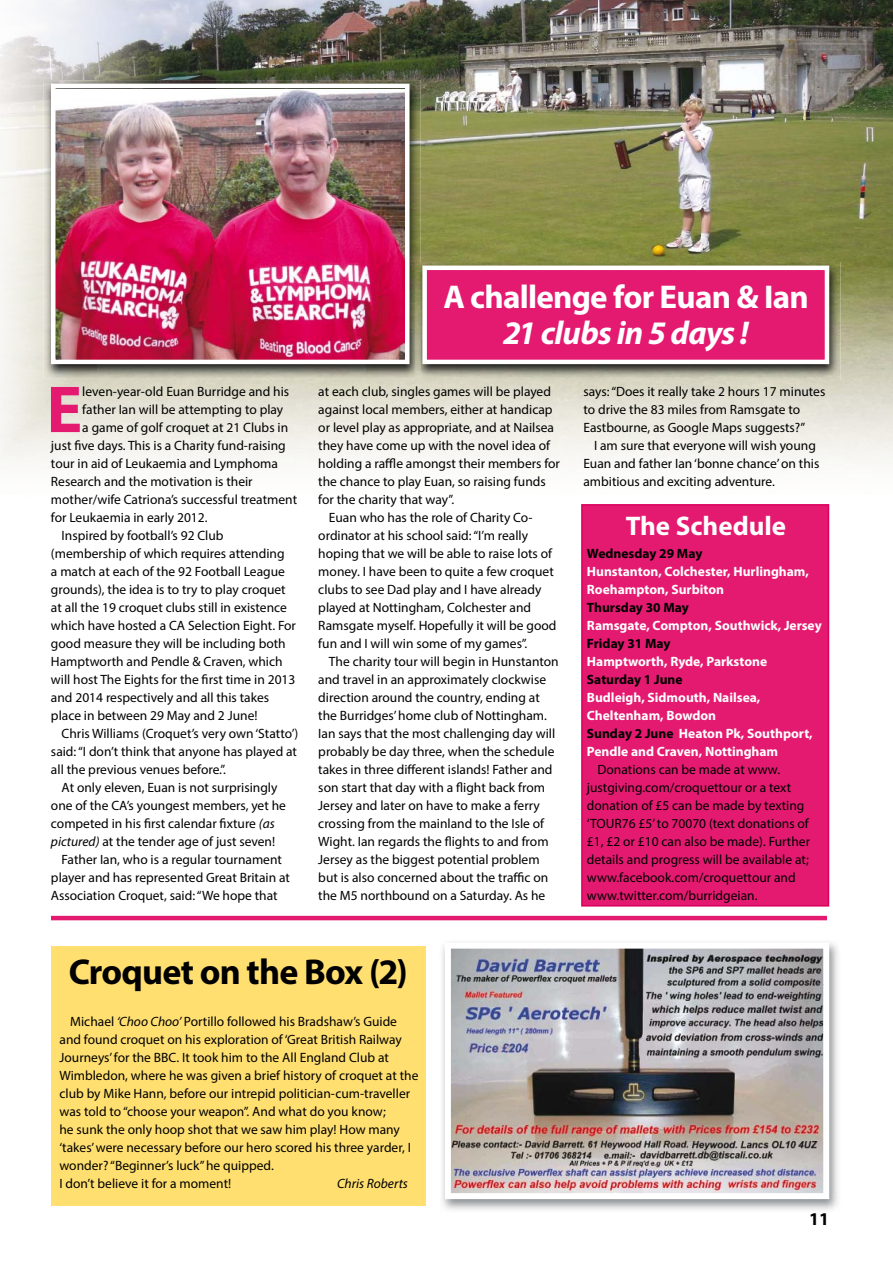
<style>
.page{position:relative;width:893px;height:1263px;background:#fff}
.page>*{position:absolute;margin:0;border:0;box-sizing:border-box;transform-origin:0 0}
.t1{font:700 66.9px "Myriad Pro";color:#e41a70}
.t2{font:700 36px "Myriad Pro";letter-spacing:-.02em;color:#000}
.t3{font:700 33px "Myriad Pro";letter-spacing:-.02em;color:#fff}
.t4{font:italic 700 33px "Myriad Pro";letter-spacing:-.02em;color:#fff}
.t5{font:700 27px "Myriad Pro";color:#fff}
.t6{font:700 18px "Myriad Pro";color:#000}
.t7{font:13.5px/18px "Myriad Pro";color:#000}
.t8{font:700 13.5px/18px "Myriad Pro";color:#fff}
.t9{font:700 13.5px "Myriad Pro";color:#000}
.t10{font:italic 13.5px "Myriad Pro";color:#000}
.s1{font-style:italic}
.s2{color:#000}
</style>
<div class="page">
<img style="left:0;top:0;width:893px;height:83px">
<img style="left:0;top:83px;width:44px;height:47px">
<img style="left:421px;top:83px;width:472px;height:47px">
<img style="left:0;top:130px;width:51px;height:50px">
<img style="left:409px;top:130px;width:484px;height:50px">
<img style="left:420px;top:179px;width:473px;height:48px">
<img style="left:421px;top:227px;width:382px;height:35px">
<img style="left:803px;top:227px;width:90px;height:49px">
<img style="left:840px;top:276px;width:53px;height:96px">
<img style="left:44px;top:80px;width:53px;height:50px">
<img style="left:97px;top:80px;width:270px;height:4px">
<img style="left:367px;top:80px;width:54px;height:50px">
<img style="left:44px;top:180px;width:7px;height:149px">
<img style="left:409px;top:180px;width:12px;height:99px">
<img style="left:409px;top:279px;width:6px;height:50px">
<img style="left:44px;top:329px;width:53px;height:50px">
<img style="left:97px;top:364px;width:270px;height:15px">
<img style="left:367px;top:329px;width:48px;height:50px">
<img style="left:56px;top:89px;width:348px;height:270px">
<div style="left:51px;top:84px;width:358px;height:280px;border:4px solid #fff"></div>
<img style="left:442px;top:943px;width:396px;height:267px">
<img style="left:452px;top:950px;width:370px;height:242px">
<div style="left:445px;top:943px;width:384px;height:256px;border:6px solid #fff"></div>
<img style="left:421px;top:262px;width:419px;height:78px">
<img style="left:421px;top:340px;width:419px;height:39px">
<img style="left:415px;top:262px;width:6px;height:117px">
<div style="left:425px;top:268px;width:402px;height:94px;background:#e41a70"></div>
<div style="left:422px;top:266px;width:407px;height:98px;border:4px solid #fff"></div>
<div style="left:582px;top:505px;width:246px;height:401px;background:#e41a70"></div>
<div style="left:581px;top:504px;width:248px;height:403px;border:2px solid #db005c"></div>
<hr style="left:51px;top:916px;width:776px;height:4px;background:#e41a70">
<div style="left:51px;top:946px;width:374px;height:260px;background:#ffdf70"></div>
<h1 class="t1" style="left:47px;top:385px;width:37px">E</h1>
<p class="t7" style="left:82px;top:384px;width:208px">leven-year-old Euan Burridge and his</p>
<p class="t7" style="left:82px;top:402px;width:202px">father Ian will be attempting to play</p>
<p class="t7" style="left:82px;top:420px;width:207px">a game of golf croquet at 21 Clubs in</p>
<p class="t7" style="left:51px;top:438px;width:236px">just five days. This is a Charity fund-raising</p>
<p class="t7" style="left:51px;top:456px;width:228px">tour in aid of Leukaemia and Lymphoma</p>
<p class="t7" style="left:51px;top:474px;width:203px">Research and the motivation is their</p>
<p class="t7" style="left:51px;top:492px;width:248px">mother/wife Catriona’s successful treatment</p>
<p class="t7" style="left:51px;top:510px;width:158px">for Leukaemia in early 2012.</p>
<p class="t7" style="left:62px;top:528px;width:163px">Inspired by football’s 92 Club</p>
<p class="t7" style="left:51px;top:546px;width:235px">(membership of which requires attending</p>
<p class="t7" style="left:51px;top:564px;width:235px">a match at each of the 92 Football League</p>
<p class="t7" style="left:51px;top:582px;width:236px">grounds), the idea is to try to play croquet</p>
<p class="t7" style="left:51px;top:600px;width:237px">at all the 19 croquet clubs still in existence</p>
<p class="t7" style="left:51px;top:618px;width:247px">which have hosted a CA Selection Eight. For</p>
<p class="t7" style="left:51px;top:636px;width:236px">good measure they will be including both</p>
<p class="t7" style="left:51px;top:654px;width:233px">Hamptworth and Pendle &amp; Craven, which</p>
<p class="t7" style="left:51px;top:672px;width:246px">will host The Eights for the first time in 2013</p>
<p class="t7" style="left:51px;top:690px;width:220px">and 2014 respectively and all this takes</p>
<p class="t7" style="left:51px;top:708px;width:208px">place in between 29 May and 2 June!</p>
<p class="t7" style="left:62px;top:726px;width:238px">Chris Williams (Croquet’s very own ‘Statto’)</p>
<p class="t7" style="left:51px;top:744px;width:248px">said: “I don’t think that anyone has played at</p>
<p class="t7" style="left:51px;top:762px;width:177px">all the previous venues before.”.</p>
<p class="t7" style="left:62px;top:780px;width:217px">At only eleven, Euan is not surprisingly</p>
<p class="t7" style="left:51px;top:798px;width:236px">one of the CA’s youngest members, yet he</p>
<p class="t7" style="left:51px;top:816px;width:225px">competed in his first calendar fixture <span class="s1">(as</span></p>
<p class="t7" style="left:51px;top:834px;width:226px"><span class="s1">pictured)</span> at the tender age of just seven!</p>
<p class="t7" style="left:62px;top:852px;width:222px">Father Ian, who is a regular tournament</p>
<p class="t7" style="left:51px;top:870px;width:241px">player and has represented Great Britain at</p>
<p class="t7" style="left:51px;top:888px;width:228px">Association Croquet, said: “We hope that</p>
<h3 class="t3" style="left:443px;top:285px;width:367px">A challenge for Euan &amp; Ian</h3>
<h3 class="t4" style="left:503px;top:321px;width:247px">21 clubs in 5 days !</h3>
<p class="t7" style="left:583px;top:384px;width:243px">says: “Does it really take 2 hours 17 minutes to drive the 83 miles from Ramsgate to<br>Eastbourne, as Google Maps suggests?”</p>
<p class="t7" style="left:583px;top:438px;width:237px;text-indent:11px">I am sure that everyone will wish young<br>Euan and father Ian ‘bonne chance’ on this ambitious and exciting adventure.</p>
<h3 class="t5" style="left:626px;top:516px;width:162px">The Schedule</h3>
<p class="t9" style="left:587px;top:549px;width:117px">Wednesday 29 May</p>
<p class="t8" style="left:587px;top:564px;width:224px">Hunstanton, Colchester, Hurlingham,<br>Roehampton, Surbiton</p>
<p class="t9" style="left:587px;top:603px;width:104px">Thursday 30 May</p>
<p class="t8" style="left:587px;top:618px;width:236px">Ramsgate, Compton, Southwick, Jersey</p>
<p class="t9" style="left:587px;top:639px;width:85px">Friday 31 May</p>
<p class="t8" style="left:587px;top:654px;width:182px">Hamptworth, Ryde, Parkstone</p>
<p class="t9" style="left:587px;top:675px;width:97px">Saturday 1 June</p>
<p class="t8" style="left:587px;top:690px;width:227px">Budleigh, Sidmouth, Nailsea,<br>Cheltenham, Bowdon<br><span class="s2">Sunday 2 June</span> Heaton Pk, Southport,<br>Pendle and Craven, Nottingham</p>
<p class="t7" style="left:587px;top:762px;width:225px;text-indent:11px">Donations can be made at www. justgiving.com/croquettour or a text donation of £5 can be made by texting ‘TOUR76 £5’ to 70070 (text donations of £1, £2 or £10 can also be made). Further details and progress will be available at; www.facebook.com/croquettour and www.twitter.com/burridgeian.</p>
<p class="t7" style="left:318px;top:384px;width:234px">at each club, singles games will be played</p>
<p class="t7" style="left:318px;top:402px;width:236px">against local members, either at handicap</p>
<p class="t7" style="left:318px;top:420px;width:237px">or level play as appropriate, and at Nailsea</p>
<p class="t7" style="left:318px;top:438px;width:233px">they have come up with the novel idea of</p>
<p class="t7" style="left:318px;top:456px;width:243px">holding a raffle amongst their members for</p>
<p class="t7" style="left:318px;top:474px;width:229px">the chance to play Euan, so raising funds</p>
<p class="t7" style="left:318px;top:492px;width:137px">for the charity that way”.</p>
<p class="t7" style="left:329px;top:510px;width:205px">Euan who has the role of Charity Co-</p>
<p class="t7" style="left:318px;top:528px;width:211px">ordinator at his school said: “I’m really</p>
<p class="t7" style="left:318px;top:546px;width:235px">hoping that we will be able to raise lots of</p>
<p class="t7" style="left:318px;top:564px;width:237px">money. I have been to quite a few croquet</p>
<p class="t7" style="left:318px;top:582px;width:225px">clubs to see Dad play and I have already</p>
<p class="t7" style="left:318px;top:600px;width:214px">played at Nottingham, Colchester and</p>
<p class="t7" style="left:318px;top:618px;width:240px">Ramsgate myself. Hopefully it will be good</p>
<p class="t7" style="left:318px;top:636px;width:210px">fun and I will win some of my games”.</p>
<p class="t7" style="left:329px;top:654px;width:231px">The charity tour will begin in Hunstanton</p>
<p class="t7" style="left:318px;top:672px;width:229px">and travel in an approximately clockwise</p>
<p class="t7" style="left:318px;top:690px;width:223px">direction around the country, ending at</p>
<p class="t7" style="left:318px;top:708px;width:230px">the Burridges’ home club of Nottingham.</p>
<p class="t7" style="left:318px;top:726px;width:238px">Ian says that the most challenging day will</p>
<p class="t7" style="left:318px;top:744px;width:238px">probably be day three, when the schedule</p>
<p class="t7" style="left:318px;top:762px;width:236px">takes in three different islands! Father and</p>
<p class="t7" style="left:318px;top:780px;width:228px">son start that day with a flight back from</p>
<p class="t7" style="left:318px;top:798px;width:223px">Jersey and later on have to make a ferry</p>
<p class="t7" style="left:318px;top:816px;width:227px">crossing from the mainland to the Isle of</p>
<p class="t7" style="left:318px;top:834px;width:232px">Wight. Ian regards the flights to and from</p>
<p class="t7" style="left:318px;top:852px;width:223px">Jersey as the biggest potential problem</p>
<p class="t7" style="left:318px;top:870px;width:232px">but is also concerned about the traffic on</p>
<p class="t7" style="left:318px;top:888px;width:228px">the M5 northbound on a Saturday. As he</p>
<h2 class="t2" style="left:69px;top:959px;width:340px">Croquet on the Box (2)</h2>
<p class="t7" style="left:59px;top:1014px;width:360px;text-indent:11px">Michael <span class="s1">‘Choo Choo’</span> Portillo followed his Bradshaw’s Guide and found croquet on his exploration of ‘Great British Railway Journeys’ for the BBC. It took him to the All England Club at Wimbledon, where he was given a brief history of croquet at the club by Mike Hann, before our intrepid politician-cum-traveller was told to “choose your weapon”. And what do you know;<br>he sunk the only hoop shot that we saw him play! How many ‘takes’ were necessary before our hero scored his three yarder, I wonder? “Beginner’s luck” he quipped.<br>I don’t believe it for a moment!</p>
<p class="t10" style="left:337px;top:1178px;width:72px">Chris Roberts</p>
<h3 class="t6" style="left:809px;top:1213px;width:21px">11</h3>
</div>
